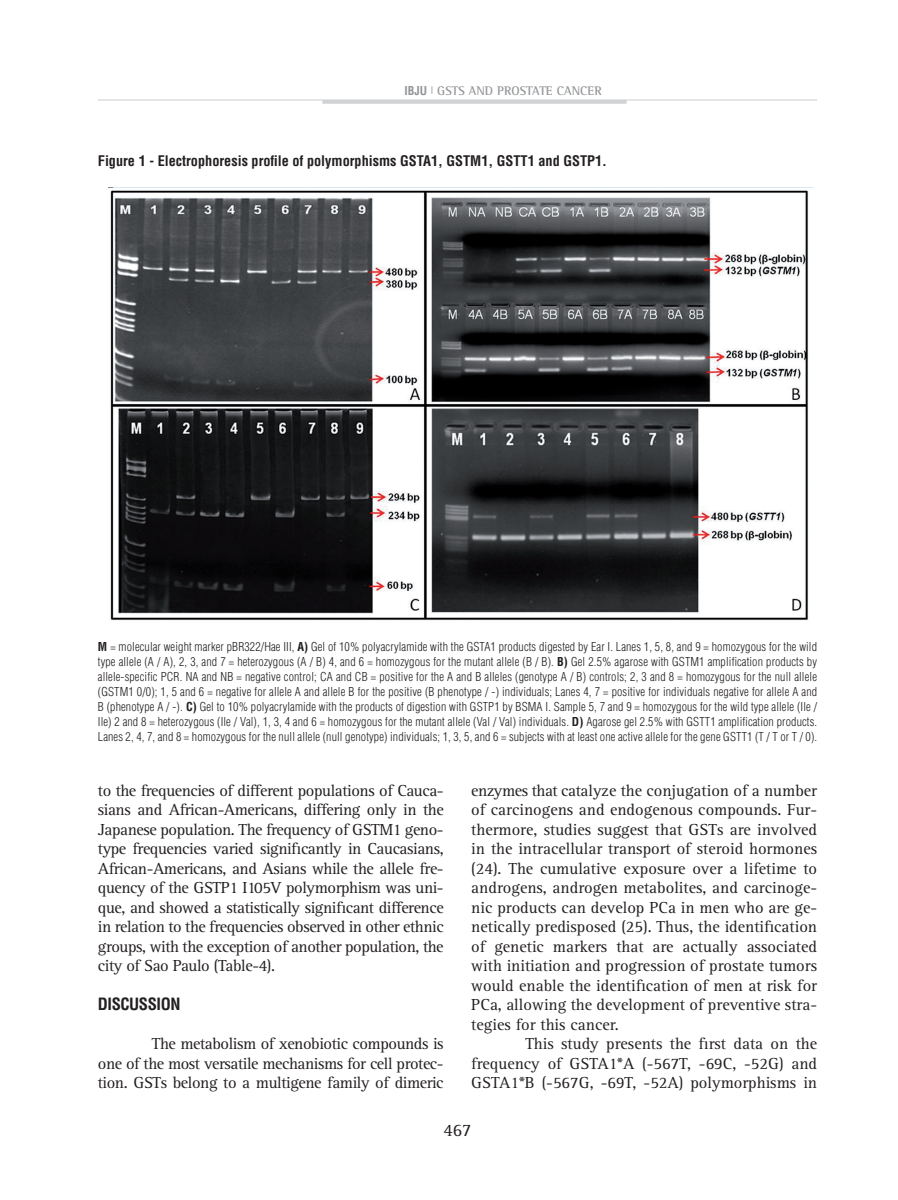
<style>
.page{position:relative;width:898px;height:1200px;background:#fff}
.page>*{position:absolute;margin:0;border:0;box-sizing:border-box;transform-origin:0 0}
.t1{font:18px "Rotis Serif";color:#231f20}
.t2{font:16.5px/19.5px "Rotis Serif";letter-spacing:-.025em;color:#231f20;text-align:justify}
.t3{font:700 condensed 16.5px "Helvetica";letter-spacing:-.025em;color:#231f20}
.t4{font:700 condensed 14.25px "Helvetica";color:#231f20}
.t5{font:700 12.75px "Rotis Semi Serif";color:#939598}
.t6{font:300 condensed 12px/15px "Helvetica";letter-spacing:.01em;color:#231f20;text-align:justify}
.s1{font-family:"Helvetica";font-stretch:condensed;font-size:12px}
.s2{font-weight:700}
</style>
<div class="page">
<hr style="left:98px;top:99px;width:718px;height:2px;background:#dcdddf">
<hr style="left:322px;top:100px;width:304px;height:4px;background:#d1d2d4">
<img style="left:108px;top:187px;width:703px;height:434px">
<p class="t5" style="left:404px;top:83px;width:199px"><span class="s1">ibju</span> <sup>|</sup> GSTS AND PROSTATE CANCER</p>
<p class="t4" style="left:98px;top:152px;width:510px">Figure 1 - Electrophoresis profile of polymorphisms GSTA1, GSTM1, GSTT1 and GSTP1.</p>
<p class="t6" style="left:98px;top:638px;width:720px"><span class="s2">M</span> = molecular weight marker pBR322/Hae III, <span class="s2">A)</span> Gel of 10% polyacrylamide with the GSTA1 products digested by Ear I. Lanes 1, 5, 8, and 9 = homozygous for the wild type allele (A / A), 2, 3, and 7 = heterozygous (A / B) 4, and 6 = homozygous for the mutant allele (B / B). <span class="s2">B)</span> Gel 2.5% agarose with GSTM1 amplification products by allele-specific PCR. NA and NB = negative control; CA and CB = positive for the A and B alleles (genotype A / B) controls; 2, 3 and 8 = homozygous for the null allele (GSTM1 0/0); 1, 5 and 6 = negative for allele A and allele B for the positive (B phenotype / -) individuals; Lanes 4, 7 = positive for individuals negative for allele A and B (phenotype A / -). <span class="s2">C)</span> Gel to 10% polyacrylamide with the products of digestion with GSTP1 by BSMA I. Sample 5, 7 and 9 = homozygous for the wild type allele (Ile / Ile) 2 and 8 = heterozygous (Ile / Val), 1, 3, 4 and 6 = homozygous for the mutant allele (Val / Val) individuals. <span class="s2">D)</span> Agarose gel 2.5% with GSTT1 amplification products.<br>Lanes 2, 4, 7, and 8 = homozygous for the null allele (null genotype) individuals; 1, 3, 5, and 6 = subjects with at least one active allele for the gene GSTT1 (T / T or T / 0).</p>
<p class="t2" style="left:98px;top:780px;width:347px">to the frequencies of different populations of Cauca&shy;sians and African-Americans, differing only in the Japanese population. The frequency of GSTM1 geno&shy;type frequencies varied significantly in Caucasians, African-Americans, and Asians while the allele fre&shy;quency of the GSTP1 I105V polymorphism was uni&shy;que, and showed a statistically significant difference in relation to the frequencies observed in other ethnic groups, with the exception of another population, the city of Sao Paulo (Table-4).</p>
<p class="t3" style="left:98px;top:993px;width:84px">DISCUSSION</p>
<p class="t2" style="left:98px;top:1034px;width:347px;text-indent:54px">The metabolism of xenobiotic compounds is one of the most versatile mechanisms for cell protec&shy;tion. GSTs belong to a multigene family of dimeric</p>
<p class="t2" style="left:471px;top:780px;width:347px">enzymes that catalyze the conjugation of a number of carcinogens and endogenous compounds. Fur&shy;thermore, studies suggest that GSTs are involved in the intracellular transport of steroid hormones (24). The cumulative exposure over a lifetime to androgens, androgen metabolites, and carcinoge&shy;nic products can develop PCa in men who are ge&shy;netically predisposed (25). Thus, the identification of genetic markers that are actually associated with initiation and progression of prostate tumors would enable the identification of men at risk for PCa, allowing the development of preventive stra&shy;tegies for this cancer.</p>
<p class="t2" style="left:471px;top:1034px;width:347px;text-indent:54px">This study presents the first data on the frequency of GSTA1*A (-567T, -69C, -52G) and GSTA1*B (-567G, -69T, -52A) polymorphisms in</p>
<p class="t1" style="left:443px;top:1119px;width:30px">467</p>
</div>
